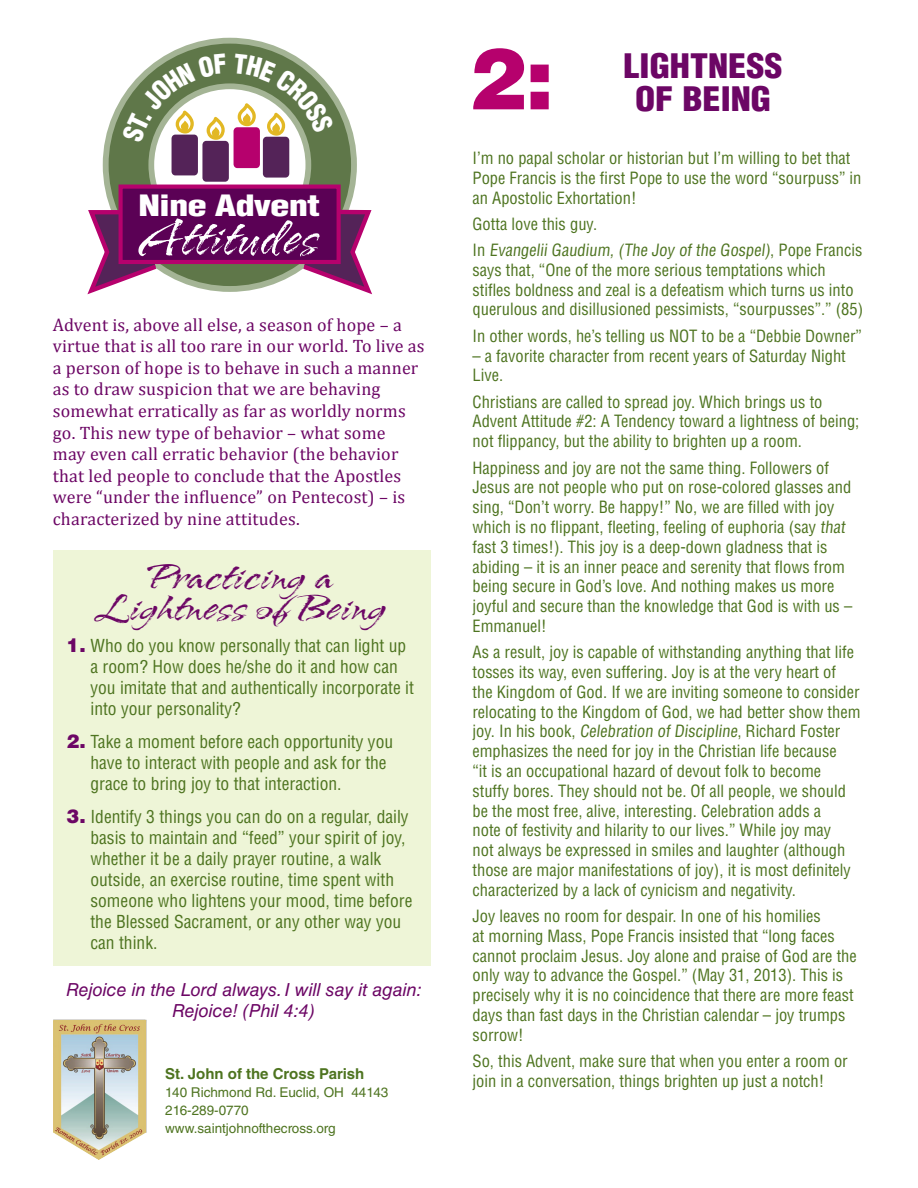
<style>
.page{position:relative;width:918px;height:1188px;background:#fff}
.page>*{position:absolute;margin:0;border:0;box-sizing:border-box;transform-origin:0 0}
.t1{font:900 85.5px "Helvetica LT Std";color:#b6016d}
.t2{font:56.55px "Arid ITC Std";color:#fff}
.t3{font:42px/31.5px "Arid ITC Std";color:#6c0665;text-align:center;scale:1.1 1}
.t4{font:900 condensed 33px "Helvetica LT Std";color:#6c0665;scale:1.1 1}
.t5{font:900 condensed 28.65px "Helvetica LT Std";letter-spacing:-.025em;color:#fff;scale:1.36 1}
.t6{font:18px/21.6px "Cambria";letter-spacing:.01em;color:#6c0665}
.t7{font:italic 18px/21.6px "Helvetica LT Std";color:#6c0665;text-align:center}
.t8{font:condensed 17.55px/21px "Helvetica LT Std";color:#4e7420}
.t9{font:condensed 16.5px/19.8px "Helvetica LT Std";color:#4e7420}
.t10{font:700 15px "Helvetica LT Std";color:#4e7420}
.t11{font:13.5px "Helvetica LT Std";color:#4e7420}
.s1{font-weight:900;font-stretch:normal;font-size:19.05px;color:#6c0665}
</style>
<div class="page">
<div style="left:53px;top:550px;width:378px;height:416px;background:#eef5d7"></div>
<svg style="left:106px;top:41px;width:248px;height:248px;background:#73845e"></svg>
<div style="left:103px;top:38px;width:254px;height:254px;border:6px solid #a4b495;border-radius:50%"></div>
<svg style="left:87px;top:208px;width:74px;height:87px"></svg>
<svg style="left:298px;top:207px;width:74px;height:88px"></svg>
<div style="left:119px;top:185px;width:222px;height:79px;background:#5b0155;border:4px solid #b6016d"></div>
<img style="left:53px;top:1019px;width:94px;height:141px">
<svg style="left:122px;top:54px;width:212px;height:128px"></svg>
<p class="t5" style="left:138px;top:187px;width:135px">Nine Advent</p>
<p class="t2" style="left:139px;top:208px;width:180px">Attitudes</p>
<p class="t6" style="left:53px;top:314px;width:373px">Advent is, above all else, a season of hope – a virtue that is all too rare in our world. To live as a person of hope is to behave in such a manner as to draw suspicion that we are behaving somewhat erratically as far as worldly norms go. This new type of behavior – what some<br>may even call erratic behavior (the behavior that led people to conclude that the Apostles were “under the influence” on Pentecost) – is characterized by nine attitudes.</p>
<p class="t3" style="left:97px;top:561px;width:264px">Practicing a<br>Lightness of Being</p>
<p class="t8" style="left:90px;top:635px;width:325px;text-indent:-24px"><span class="s1">1.</span> Who do you know personally that can light up a room? How does he/she do it and how can you imitate that and authentically incorporate it into your personality?</p>
<p class="t8" style="left:90px;top:731px;width:304px;text-indent:-24px"><span class="s1">2.</span> Take a moment before each opportunity you have to interact with people and ask for the grace to bring joy to that interaction.</p>
<p class="t8" style="left:90px;top:806px;width:324px;text-indent:-24px"><span class="s1">3.</span> Identify 3 things you can do on a regular, daily basis to maintain and “feed” your spirit of joy, whether it be a daily prayer routine, a walk outside, an exercise routine, time spent with someone who lightens your mood, time before the Blessed Sacrament, or any other way you can think.</p>
<p class="t7" style="left:66px;top:979px;width:357px">Rejoice in the Lord always. I will say it again:<br>Rejoice! (Phil 4:4)</p>
<p class="t10" style="left:165px;top:1064px;width:201px">St. John of the Cross Parish</p>
<p class="t11" style="left:165px;top:1084px;width:225px">140 Richmond Rd. Euclid, OH 44143</p>
<p class="t11" style="left:165px;top:1102px;width:85px">216-289-0770</p>
<p class="t11" style="left:165px;top:1120px;width:172px">www.saintjohnofthecross.org</p>
<p class="t1" style="left:468px;top:23px;width:87px">2:</p>
<p class="t4" style="left:624px;top:45px;width:146px">LIGHTNESS</p>
<p class="t4" style="left:635px;top:78px;width:125px">OF BEING</p>
<p class="t9" style="left:472px;top:148px;width:391px">I’m no papal scholar or historian but I’m willing to bet that<br>Pope Francis is the first Pope to use the word “sourpuss” in an Apostolic Exhortation!</p>
<p class="t9" style="left:472px;top:214px;width:126px">Gotta love this guy.</p>
<p class="t9" style="left:472px;top:240px;width:392px">In Evangelii Gaudium, (The Joy of the Gospel), Pope Francis says that, “One of the more serious temptations which stifles boldness and zeal is a defeatism which turns us into querulous and disillusioned pessimists, “sourpusses”.” (85)</p>
<p class="t9" style="left:472px;top:326px;width:391px">In other words, he’s telling us NOT to be a “Debbie Downer”</p>
<p class="t9" style="left:472px;top:346px;width:375px">– a favorite character from recent years of Saturday Night<br>Live.</p>
<p class="t9" style="left:472px;top:392px;width:388px">Christians are called to spread joy. Which brings us to<br>Advent Attitude #2: A Tendency toward a lightness of being; not flippancy, but the ability to brighten up a room.</p>
<p class="t9" style="left:472px;top:457px;width:381px">Happiness and joy are not the same thing. Followers of Jesus are not people who put on rose-colored glasses and sing, “Don’t worry. Be happy!” No, we are filled with joy which is no flippant, fleeting, feeling of euphoria (say that fast 3 times!). This joy is a deep-down gladness that is abiding – it is an inner peace and serenity that flows from being secure in God’s love. And nothing makes us more joyful and secure than the knowledge that God is with us – Emmanuel!</p>
<p class="t9" style="left:472px;top:642px;width:390px">As a result, joy is capable of withstanding anything that life tosses its way, even suffering. Joy is at the very heart of<br>the Kingdom of God. If we are inviting someone to consider relocating to the Kingdom of God, we had better show them joy. In his book, Celebration of Discipline, Richard Foster emphasizes the need for joy in the Christian life because<br>“it is an occupational hazard of devout folk to become stuffy bores. They should not be. Of all people, we should be the most free, alive, interesting. Celebration adds a<br>note of festivity and hilarity to our lives.” While joy may<br>not always be expressed in smiles and laughter (although those are major manifestations of joy), it is most definitely characterized by a lack of cynicism and negativity.</p>
<p class="t9" style="left:472px;top:906px;width:386px">Joy leaves no room for despair. In one of his homilies<br>at morning Mass, Pope Francis insisted that “long faces cannot proclaim Jesus. Joy alone and praise of God are the only way to advance the Gospel.” (May 31, 2013). This is precisely why it is no coincidence that there are more feast days than fast days in the Christian calendar – joy trumps sorrow!</p>
<p class="t9" style="left:472px;top:1051px;width:377px">So, this Advent, make sure that when you enter a room or join in a conversation, things brighten up just a notch!</p>
</div>
